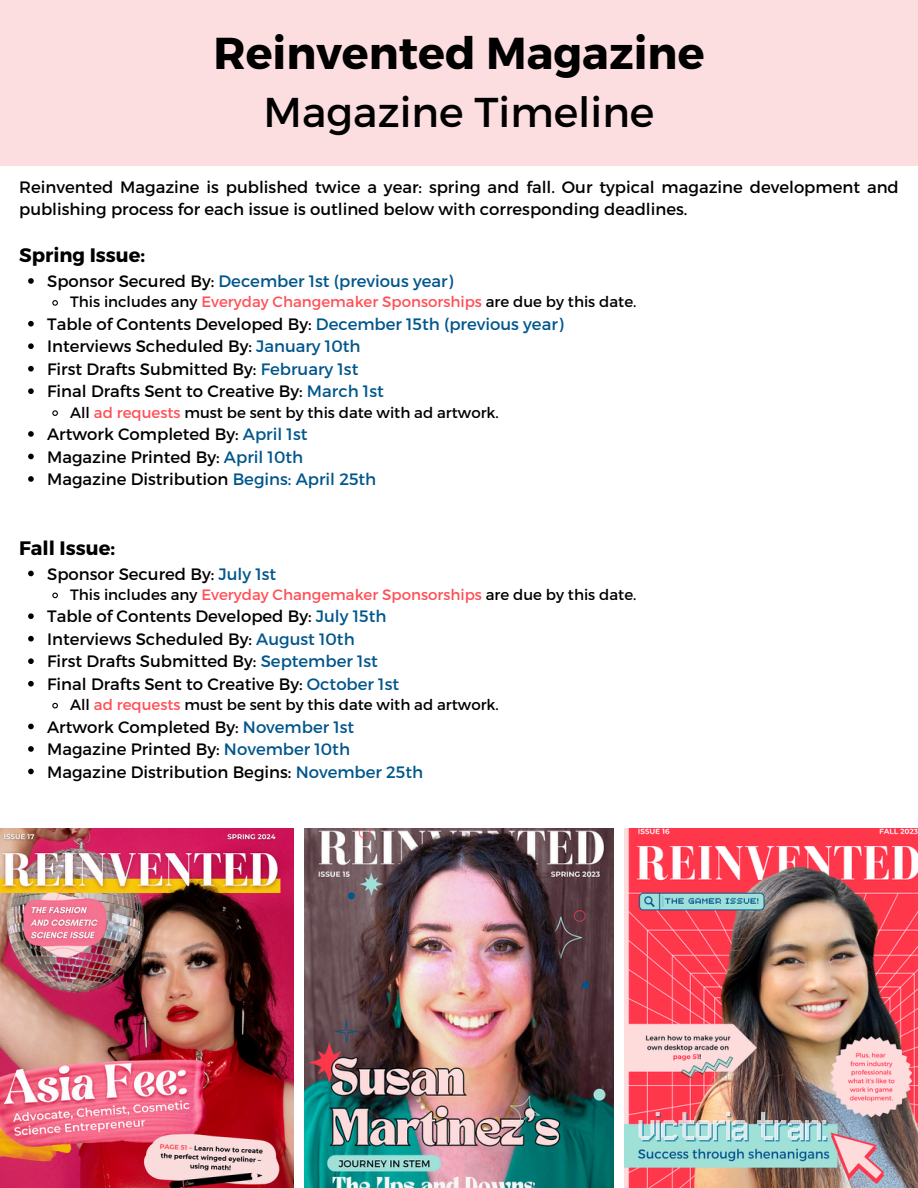
<style>
.page{position:relative;width:918px;height:1188px;background:#fff}
.page>*{position:absolute;margin:0;border:0;box-sizing:border-box;transform-origin:0 0}
.t1{font:700 44.55px "Montserrat";color:#000}
.t2{font:41.7px "Montserrat";color:#000}
.t3{font:700 19.5px "Montserrat";color:#000}
.t4{font:16.5px/22.5px "Montserrat";color:#000}
.t5{font:16.5px "Montserrat";color:#00568c}
.t6{font:15px "Montserrat";color:#000}
.s1{color:#000}
.s2{color:#ff5057}
.s3{color:#00568c}
</style>
<div class="page">
<div style="left:0;top:0;width:918px;height:165px;background:#fcdee0"></div>
<svg style="left:28px;top:278px;width:6px;height:6px"></svg>
<svg style="left:52px;top:300px;width:6px;height:6px"></svg>
<svg style="left:28px;top:321px;width:6px;height:6px"></svg>
<svg style="left:28px;top:343px;width:6px;height:6px"></svg>
<svg style="left:28px;top:366px;width:6px;height:6px"></svg>
<svg style="left:28px;top:388px;width:6px;height:6px"></svg>
<svg style="left:52px;top:410px;width:6px;height:6px"></svg>
<svg style="left:28px;top:431px;width:6px;height:6px"></svg>
<svg style="left:28px;top:454px;width:6px;height:5px"></svg>
<svg style="left:28px;top:476px;width:6px;height:6px"></svg>
<svg style="left:28px;top:571px;width:6px;height:5px"></svg>
<svg style="left:52px;top:592px;width:6px;height:7px"></svg>
<svg style="left:28px;top:613px;width:6px;height:6px"></svg>
<svg style="left:28px;top:636px;width:6px;height:6px"></svg>
<svg style="left:28px;top:658px;width:6px;height:6px"></svg>
<svg style="left:28px;top:681px;width:6px;height:6px"></svg>
<svg style="left:52px;top:702px;width:6px;height:7px"></svg>
<svg style="left:28px;top:724px;width:6px;height:5px"></svg>
<svg style="left:28px;top:746px;width:6px;height:6px"></svg>
<svg style="left:28px;top:769px;width:6px;height:5px"></svg>
<img style="left:0;top:828px;width:294px;height:360px">
<img style="left:305px;top:828px;width:308px;height:360px">
<img style="left:624px;top:828px;width:294px;height:360px">
<h1 class="t1" style="left:213px;top:24px;width:493px">Reinvented Magazine</h1>
<h1 class="t2" style="left:264px;top:85px;width:392px">Magazine Timeline</h1>
<p class="t4" style="left:19px;top:175px;width:881px">Reinvented Magazine is published twice a year: spring and fall. Our typical magazine development and publishing process for each issue is outlined below with corresponding deadlines.</p>
<h2 class="t3" style="left:19px;top:243px;width:128px">Spring Issue:</h2>
<p class="t5" style="left:47px;top:271px;width:408px"><span class="s1">Sponsor Secured By:</span> December 1st (previous year)</p>
<p class="t6" style="left:70px;top:292px;width:568px">This includes any <span class="s2">Everyday Changemaker Sponsorships</span> are due by this date.</p>
<p class="t4" style="left:47px;top:312px;width:518px">Table of Contents Developed By: <span class="s3">December 15th (previous year)</span></p>
<p class="t4" style="left:47px;top:334px;width:315px">Interviews Scheduled By: <span class="s3">January 10th</span></p>
<p class="t4" style="left:47px;top:357px;width:313px">First Drafts Submitted By: <span class="s3">February 1st</span></p>
<p class="t4" style="left:47px;top:379px;width:338px">Final Drafts Sent to Creative By: <span class="s3">March 1st</span></p>
<p class="t6" style="left:70px;top:403px;width:430px">All <span class="s2">ad requests</span> must be sent by this date with ad artwork.</p>
<p class="t4" style="left:47px;top:422px;width:262px">Artwork Completed By: <span class="s3">April 1st</span></p>
<p class="t4" style="left:47px;top:445px;width:258px">Magazine Printed By: <span class="s3">April 10th</span></p>
<p class="t4" style="left:47px;top:467px;width:331px">Magazine Distribution <span class="s3">Begins: April 25th</span></p>
<h2 class="t3" style="left:19px;top:535px;width:98px">Fall Issue:</h2>
<p class="t4" style="left:47px;top:562px;width:231px">Sponsor Secured By: <span class="s3">July 1st</span></p>
<p class="t6" style="left:70px;top:585px;width:568px">This includes any <span class="s2">Everyday Changemaker Sponsorships</span> are due by this date.</p>
<p class="t4" style="left:47px;top:604px;width:341px">Table of Contents Developed By: <span class="s3">July 15th</span></p>
<p class="t4" style="left:47px;top:627px;width:309px">Interviews Scheduled By: <span class="s3">August 10th</span></p>
<p class="t4" style="left:47px;top:649px;width:332px">First Drafts Submitted By: <span class="s3">September 1st</span></p>
<p class="t4" style="left:47px;top:672px;width:353px">Final Drafts Sent to Creative By: <span class="s3">October 1st</span></p>
<p class="t6" style="left:70px;top:695px;width:430px">All <span class="s2">ad requests</span> must be sent by this date with ad artwork.</p>
<p class="t4" style="left:47px;top:715px;width:309px">Artwork Completed By: <span class="s3">November 1st</span></p>
<p class="t4" style="left:47px;top:737px;width:304px">Magazine Printed By: <span class="s3">November 10th</span></p>
<p class="t4" style="left:47px;top:760px;width:378px">Magazine Distribution Begins: <span class="s3">November 25th</span></p>
</div>
